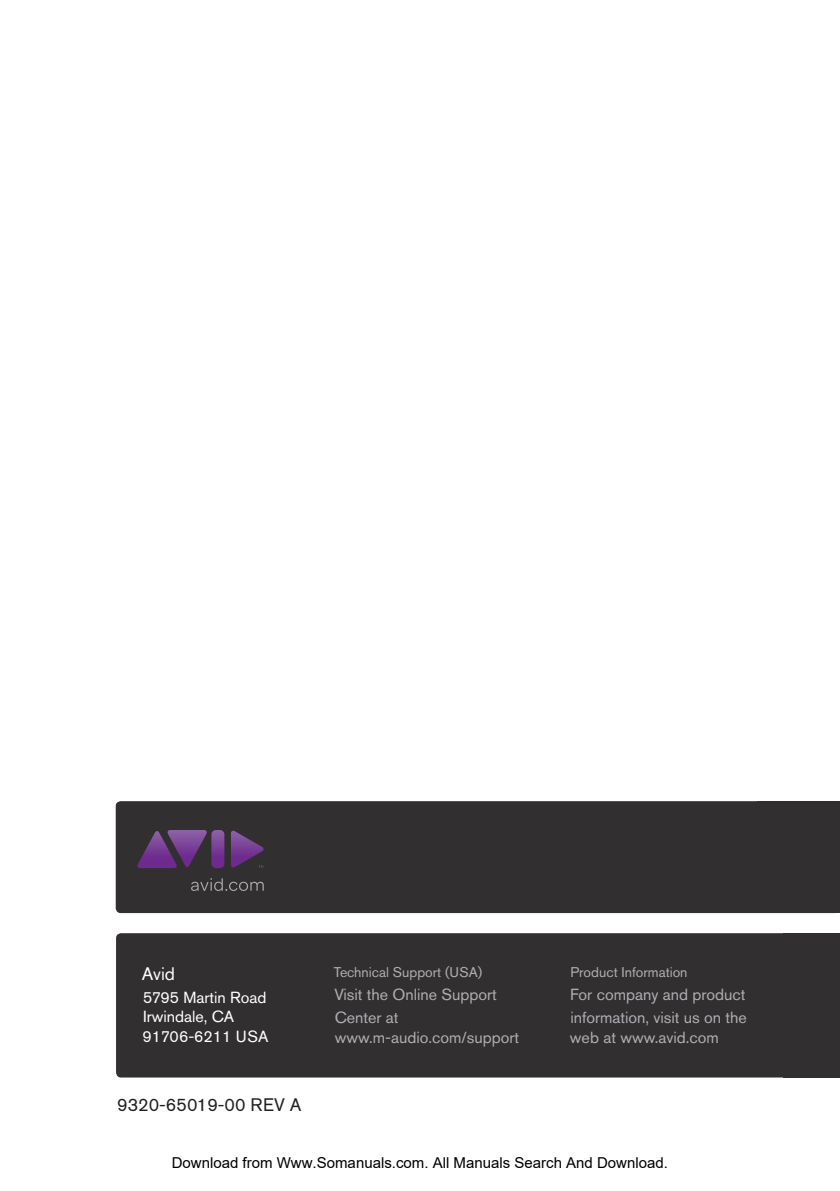
<style>
.page{position:relative;width:840px;height:1191px;background:#fff}
.page>*{position:absolute;margin:0;border:0;box-sizing:border-box;transform-origin:0 0}
.t1{font:18px "Akzidenz Grotesk Std";color:#231f20}
.contact_text1{font:18px "Akzidenz Grotesk Std";color:#fff}
.contact_text_2{font:16px/23.2px "Akzidenz Grotesk Std";color:#aeafb3}
.contact_text1-2{font:16px "Akzidenz Grotesk Std";color:#fff}
.t2{font:15px "Arial";color:#000}
.contact_text_2-2{font:14px "Akzidenz Grotesk Std";color:#aeafb3}
</style>
<div class="page">
<div style="left:116px;top:933px;width:723px;height:144px;background:#312f30;border-radius:5px"></div>
<div style="left:116px;top:801px;width:723px;height:112px;background:#312f30;border-radius:5px"></div>
<svg style="left:191px;top:878px;width:72px;height:13px"></svg>
<svg style="left:137px;top:830px;width:87px;height:38px"></svg>
<svg style="left:231px;top:830px;width:33px;height:38px"></svg>
<p class="contact_text1" style="left:142px;top:963px;width:34px">Avid</p>
<p class="contact_text1-2" style="left:143px;top:988px;width:125px">5795 Martin Road</p>
<p class="contact_text1-2" style="left:143px;top:1007px;width:92px">Irwindale, CA</p>
<p class="contact_text1-2" style="left:142px;top:1026px;width:127px">91706-6211 USA</p>
<p class="t1" style="left:117px;top:1094px;width:186px">9320-65019-00 REV A</p>
<p class="contact_text_2-2" style="left:333px;top:963px;width:150px">Technical Support (USA)</p>
<p class="contact_text_2" style="left:334px;top:983px;width:164px">Visit the Online Support<br>Center at</p>
<p class="contact_text_2" style="left:334px;top:1025px;width:186px">www.m-audio.com/support</p>
<p class="contact_text_2-2" style="left:570px;top:963px;width:118px">Product Information</p>
<p class="contact_text_2" style="left:570px;top:983px;width:178px">For company and product information, visit us on the</p>
<p class="contact_text_2" style="left:569px;top:1025px;width:150px">web at www.avid.com</p>
<p class="t2" style="left:172px;top:1154px;width:497px">Download from Www.Somanuals.com. All Manuals Search And Download.</p>
</div>
